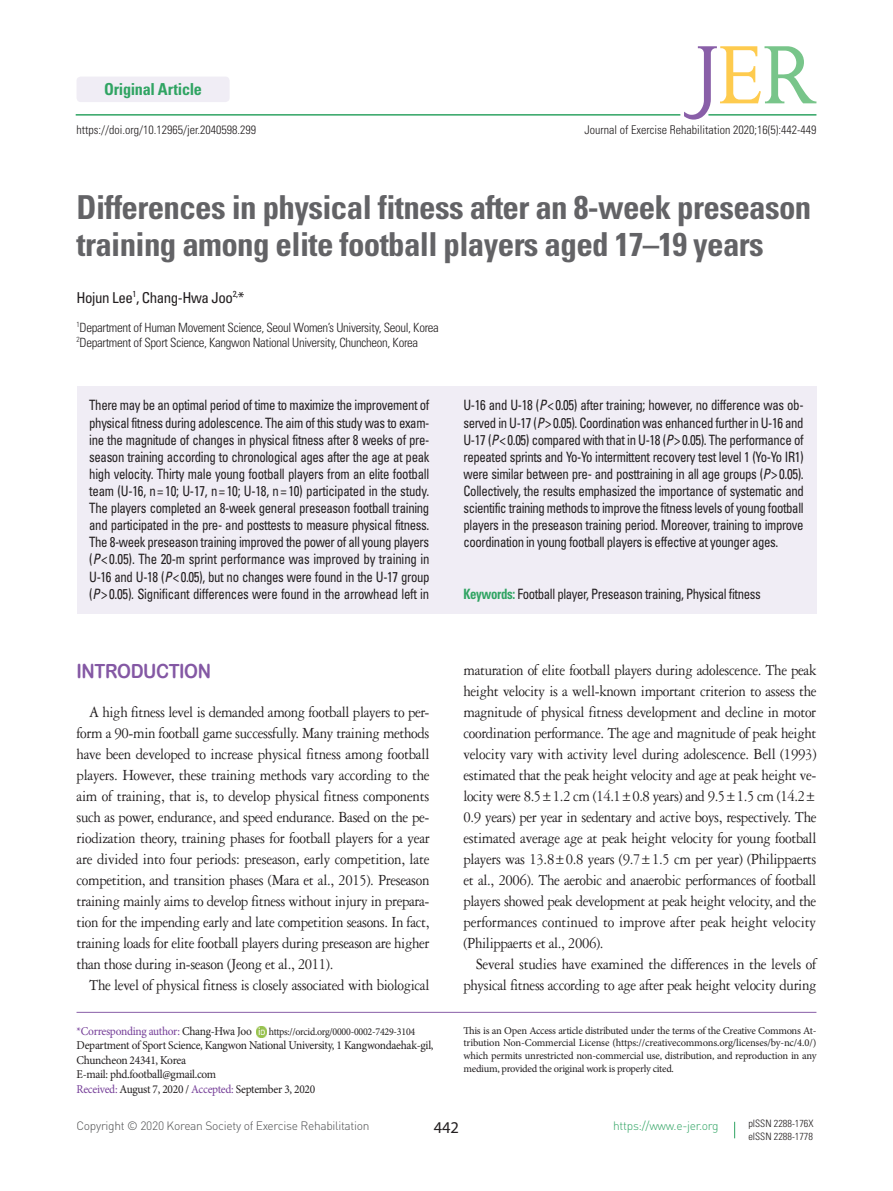
<style>
.page{position:relative;width:893px;height:1191px;background:#fff}
.page>*{position:absolute;margin:0;border:0;box-sizing:border-box;transform-origin:0 0}
.제목{font:700 condensed 33px/36.8px "Univers LT Std";letter-spacing:-.02em;color:#636366}
.본문_대제목{font:19.5px "Arial Rounded MT Bold";letter-spacing:-.025em;color:#8458a4;scale:.9 1}
.본문_영문{font:16.5px/21px "Garamond 3 LT Std";letter-spacing:-.025em;color:#231f20;text-align:justify;scale:.9 1}
.t1{font:700 condensed 16.5px "Univers LT Std";letter-spacing:-.02em;color:#30a463}
.t2{font:16.5px "Myriad Pro";color:#231f20}
.저자{font:condensed 15px "Univers LT Std";letter-spacing:-.03em;color:#231f20}
.t3{font:condensed 14.25px/17.1px "Univers LT Std";letter-spacing:-.03em;color:#231f20;text-align:justify;scale:.9 1}
.저자소속{font:300 condensed 12.75px "Univers LT Std";letter-spacing:-.025em;color:#231f20}
.교신저자{font:12px/14.4px "Minion Pro";letter-spacing:-.025em;color:#231f20;scale:.95 1}
.doi_단락{font:300 condensed 12px "Univers LT Std";color:#231f20}
.t4{font:300 12px "DIN Pro";letter-spacing:-.025em;color:#4b4c4d}
.교신저자-2{font:12px "Minion Pro";letter-spacing:-.03em;color:#753e98;scale:.95 1}
.t5{font:300 12px "DIN Pro";letter-spacing:-.025em;color:#30a463}
.교신저자-3{font:10.5px/12.6px "Minion Pro";letter-spacing:-.025em;color:#231f20;text-align:justify}
.교신저자-4{font:10.5px "Minion Pro";letter-spacing:-.025em;color:#231f20;scale:.95 1}
.t6{font:300 condensed 10.2px "Univers LT Std";color:#231f20}
.s1{font-style:italic}
.s2{font-weight:700;color:#30a463}
.s3{color:#231f20}
.s4{color:#753e98}
.s5{font-family:"Minion Pro";font-size:15.3px}
</style>
<div class="page">
<hr style="left:77px;top:1012px;width:739px;height:1px;background:#895fa8">
<svg style="left:734px;top:1121px;width:1px;height:17px"></svg>
<svg style="left:256px;top:1026px;width:11px;height:11px"></svg>
<div style="left:77px;top:386px;width:739px;height:228px;background:#f0edf5"></div>
<div style="left:77px;top:77px;width:153px;height:25px;background:#f0edf5;border-radius:4px"></div>
<hr style="left:76px;top:114px;width:604px;height:2px;background:#30a463">
<svg style="left:684px;top:46px;width:132px;height:74px"></svg>
<p class="t1" style="left:104px;top:79px;width:99px">Original Article</p>
<p class="doi_단락" style="left:77px;top:123px;width:181px">https://doi.org/10.12965/jer.2040598.299</p>
<p class="doi_단락" style="left:585px;top:123px;width:233px">Journal of Exercise Rehabilitation 2020;16(5):442-449</p>
<p class="제목" style="left:77px;top:188px;width:736px">Differences in physical fitness after an 8-week preseason training among elite football players aged 17–19 years</p>
<p class="저자" style="left:77px;top:288px;width:170px">Hojun Lee<sup>1</sup>, Chang-Hwa Joo<sup>2,</sup>*</p>
<p class="저자소속" style="left:77px;top:320px;width:364px"><sup>1</sup>Department of Human Movement Science, Seoul Women’s University, Seoul, Korea</p>
<p class="저자소속" style="left:77px;top:335px;width:343px"><sup>2</sup>Department of Sport Science, Kangwon National University, Chuncheon, Korea</p>
<p class="t3" style="left:89px;top:396px;width:380px">There may be an optimal period of time to maximize the improvement of physical fitness during adolescence. The aim of this study was to exam&shy;ine the magnitude of changes in physical fitness after 8 weeks of pre&shy;season training according to chronological ages after the age at peak high velocity. Thirty male young football players from an elite football team (U-16, n= 10; U-17, n= 10; U-18, n= 10) participated in the study.<br>The players completed an 8-week general preseason football training and participated in the pre- and posttests to measure physical fitness.<br>The 8-week preseason training improved the power of all young players (<span class="s1">P</span>&lt; 0.05). The 20-m sprint performance was improved by training in U-16 and U-18 (<span class="s1">P</span>&lt; 0.05), but no changes were found in the U-17 group (<span class="s1">P</span>&gt; 0.05). Significant differences were found in the arrowhead left in</p>
<p class="t3" style="left:463px;top:396px;width:380px">U-16 and U-18 (<span class="s1">P</span>&lt; 0.05) after training; however, no difference was ob&shy;served in U-17 (<span class="s1">P</span>&gt; 0.05). Coordination was enhanced further in U-16 and U-17 (<span class="s1">P</span>&lt; 0.05) compared with that in U-18 (<span class="s1">P</span>&gt; 0.05). The performance of repeated sprints and Yo-Yo intermittent recovery test level 1 (Yo-Yo IR1) were similar between pre- and posttraining in all age groups (<span class="s1">P</span>&gt; 0.05).<br>Collectively, the results emphasized the importance of systematic and scientific training methods to improve the fitness levels of young football players in the preseason training period. Moreover, training to improve coordination in young football players is effective at younger ages.</p>
<p class="t3" style="left:463px;top:585px;width:332px"><span class="s2">Keywords:</span> Football player, Preseason training, Physical fitness</p>
<p class="본문_대제목" style="left:77px;top:659px;width:151px">INTRODUCTION</p>
<p class="본문_영문" style="left:77px;top:701px;width:394px;text-indent:13px">A high fitness level is demanded among football players to per&shy;form a 90-min football game successfully. Many training methods have been developed to increase physical fitness among football players. However, these training methods vary according to the aim of training, that is, to develop physical fitness components such as power, endurance, and speed endurance. Based on the pe&shy;riodization theory, training phases for football players for a year are divided into four periods: preseason, early competition, late competition, and transition phases (Mara et al., 2015). Preseason training mainly aims to develop fitness without injury in prepara&shy;tion for the impending early and late competition seasons. In fact, training loads for elite football players during preseason are higher than those during in-season (Jeong et al., 2011).</p>
<p class="본문_영문" style="left:89px;top:974px;width:379px">The level of physical fitness is closely associated with biological</p>
<p class="교신저자-2" style="left:77px;top:1023px;width:186px">*Corresponding author: <span class="s3">Chang-Hwa Joo</span></p>
<p class="교신저자-4" style="left:269px;top:1024px;width:156px">https://orcid.org/0000-0002-7429-3104</p>
<p class="교신저자" style="left:77px;top:1038px;width:377px">Department of Sport Science, Kangwon National University, 1 Kangwondaehak-gil,<br>Chuncheon 24341, Korea</p>
<p class="교신저자" style="left:77px;top:1067px;width:149px">E-mail: phd.football@gmail.com</p>
<p class="교신저자" style="left:77px;top:1081px;width:253px"><span class="s4">Received:</span> August 7, 2020 / <span class="s4">Accepted:</span> September 3, 2020</p>
<p class="본문_영문" style="left:463px;top:659px;width:394px">maturation of elite football players during adolescence. The peak height velocity is a well-known important criterion to assess the magnitude of physical fitness development and decline in motor coordination performance. The age and magnitude of peak height velocity vary with activity level during adolescence. Bell (1993) estimated that the peak height velocity and age at peak height ve&shy;locity were 8.5<span class="s5">±</span>1.2 cm (14.1<span class="s5">±</span>0.8 years) and 9.5<span class="s5">±</span>1.5 cm (14.2<span class="s5">± </span>0.9 years) per year in sedentary and active boys, respectively. The estimated average age at peak height velocity for young football players was 13.8<span class="s5">±</span>0.8 years (9.7<span class="s5">±</span>1.5 cm per year) (Philippaerts et al., 2006). The aerobic and anaerobic performances of football players showed peak development at peak height velocity, and the performances continued to improve after peak height velocity (Philippaerts et al., 2006).</p>
<p class="본문_영문" style="left:463px;top:953px;width:394px;text-align:right">Several studies have examined the differences in the levels of physical fitness according to age after peak height velocity during</p>
<p class="교신저자-3" style="left:463px;top:1024px;width:355px">This is an Open Access article distributed under the terms of the Creative Commons At&shy;tribution Non-Commercial License (https://creativecommons.org/licenses/by-nc/4.0/) which permits unrestricted non-commercial use, distribution, and reproduction in any medium, provided the original work is properly cited.</p>
<p class="t4" style="left:77px;top:1118px;width:295px">Copyright © 2020 Korean Society of Exercise Rehabilitation</p>
<p class="t5" style="left:613px;top:1118px;width:107px">https://www.e-jer.org</p>
<p class="t6" style="left:748px;top:1117px;width:67px">pISSN 2288-176X</p>
<p class="t6" style="left:748px;top:1129px;width:66px">eISSN 2288-1778</p>
<p class="t2" style="left:434px;top:1116px;width:27px">442</p>
</div>
